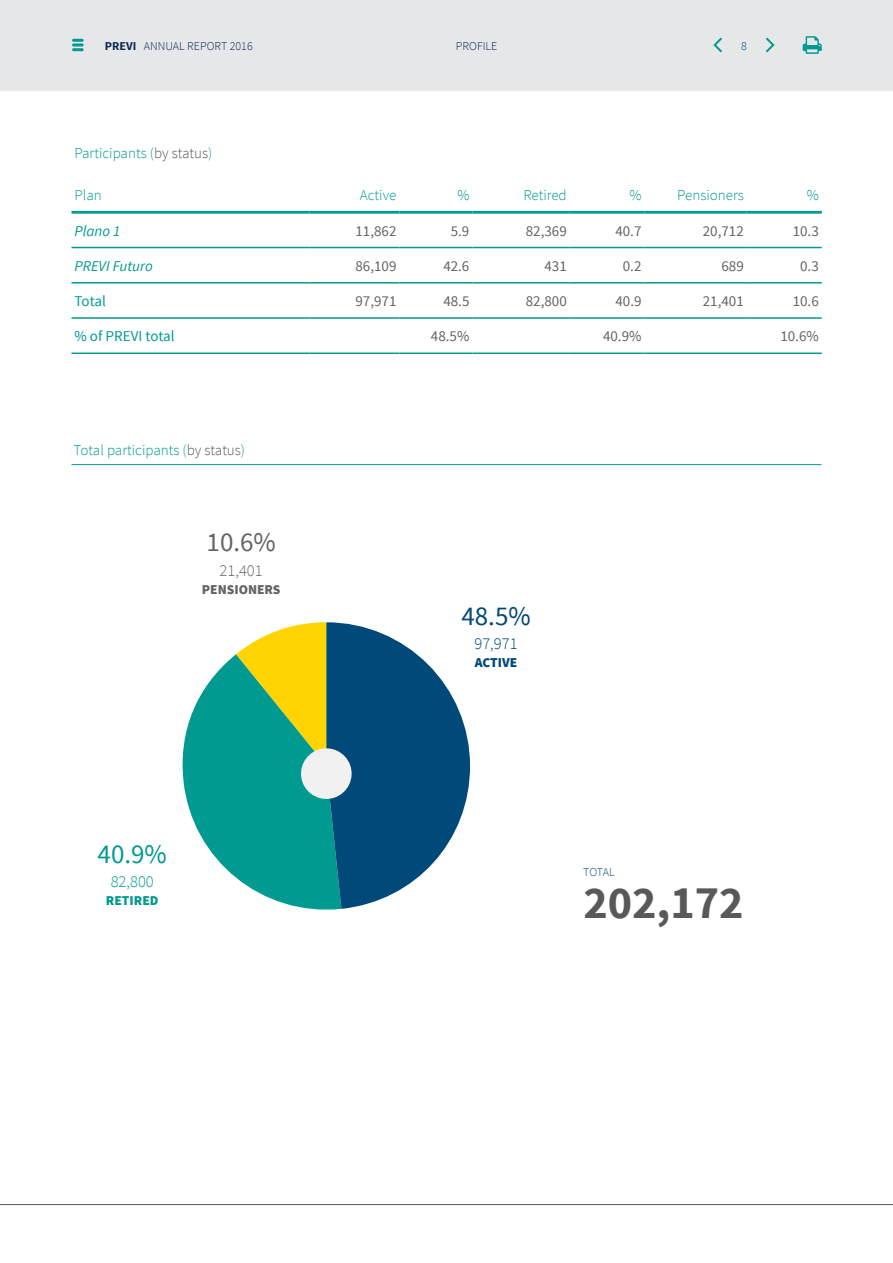
<style>
.page{position:relative;width:893px;height:1263px;background:#fff}
.page>*{position:absolute;margin:0;border:0;box-sizing:border-box;transform-origin:0 0}
.t1{font:700 46.2px "Source Sans Pro";color:#58595b}
.t2{font:27px "Source Sans Pro";color:#636466}
.t3{font:27px "Source Sans Pro";color:#004978}
.t4{font:27px "Source Sans Pro";color:#009a91}
.t5{font:300 16.5px "Source Sans Pro";color:#636466}
.t6{font:300 16.5px "Source Sans Pro";color:#004978}
.t7{font:300 16.5px "Source Sans Pro";color:#009a91}
.t8{font:15px "Source Sans Pro";color:#636466}
.t9{font:300 15px "Source Sans Pro";color:#009a91}
.t10{font:15px "Source Sans Pro";color:#009a91}
.t11{font:italic 15px "Source Sans Pro";color:#009a91}
.t12{font:900 13.5px "Source Sans Pro";color:#636466}
.t13{font:900 13.5px "Source Sans Pro";color:#009a91}
.t14{font:900 13.5px "Source Sans Pro";color:#004978}
.t15{font:300 12px "Source Sans Pro";color:#0a2a50}
.t16{font:300 12px "Source Sans Pro";color:#004978}
.s1{font-weight:700}
.s2{color:#58595b}
</style>
<div class="page">
<div style="left:0;top:0;width:893px;height:90px;background:#e6e7e8"></div>
<svg style="left:766px;top:38px;width:8px;height:14px"></svg>
<svg style="left:713px;top:38px;width:9px;height:14px"></svg>
<svg style="left:803px;top:36px;width:19px;height:18px"></svg>
<svg style="left:74px;top:39px;width:8px;height:12px"></svg>
<hr style="left:0;top:1204px;width:893px;height:1px;background:#58595b">
<hr style="left:71px;top:464px;width:750px;height:1px;background:#009a91">
<hr style="left:71px;top:211px;width:239px;height:3px;background:#009a91">
<hr style="left:310px;top:211px;width:89px;height:3px;background:#009a91">
<hr style="left:399px;top:211px;width:73px;height:3px;background:#009a91">
<hr style="left:472px;top:211px;width:98px;height:3px;background:#009a91">
<hr style="left:570px;top:211px;width:74px;height:3px;background:#009a91">
<hr style="left:644px;top:211px;width:103px;height:3px;background:#009a91">
<hr style="left:747px;top:211px;width:75px;height:3px;background:#009a91">
<hr style="left:71px;top:247px;width:239px;height:1px;background:#009a91">
<hr style="left:310px;top:247px;width:89px;height:1px;background:#009a91">
<hr style="left:399px;top:247px;width:73px;height:1px;background:#009a91">
<hr style="left:472px;top:247px;width:98px;height:1px;background:#009a91">
<hr style="left:570px;top:247px;width:74px;height:1px;background:#009a91">
<hr style="left:644px;top:247px;width:103px;height:1px;background:#009a91">
<hr style="left:747px;top:247px;width:75px;height:1px;background:#009a91">
<hr style="left:71px;top:282px;width:239px;height:2px;background:#009a91">
<hr style="left:310px;top:282px;width:89px;height:2px;background:#009a91">
<hr style="left:399px;top:282px;width:73px;height:2px;background:#009a91">
<hr style="left:472px;top:282px;width:98px;height:2px;background:#009a91">
<hr style="left:570px;top:282px;width:74px;height:2px;background:#009a91">
<hr style="left:644px;top:282px;width:103px;height:2px;background:#009a91">
<hr style="left:747px;top:282px;width:75px;height:2px;background:#009a91">
<hr style="left:71px;top:317px;width:239px;height:2px;background:#009a91">
<hr style="left:310px;top:317px;width:89px;height:2px;background:#009a91">
<hr style="left:399px;top:317px;width:73px;height:2px;background:#009a91">
<hr style="left:472px;top:317px;width:98px;height:2px;background:#009a91">
<hr style="left:570px;top:317px;width:74px;height:2px;background:#009a91">
<hr style="left:644px;top:317px;width:103px;height:2px;background:#009a91">
<hr style="left:747px;top:317px;width:75px;height:2px;background:#009a91">
<hr style="left:71px;top:353px;width:239px;height:1px;background:#009a91">
<hr style="left:310px;top:353px;width:89px;height:1px;background:#009a91">
<hr style="left:399px;top:353px;width:73px;height:1px;background:#009a91">
<hr style="left:472px;top:353px;width:98px;height:1px;background:#009a91">
<hr style="left:570px;top:353px;width:74px;height:1px;background:#009a91">
<hr style="left:644px;top:353px;width:103px;height:1px;background:#009a91">
<hr style="left:747px;top:353px;width:75px;height:1px;background:#009a91">
<svg style="left:182px;top:622px;width:288px;height:288px"></svg>
<p class="t15" style="left:105px;top:38px;width:149px"><span class="s1">PREVI</span> Annual Report 2016</p>
<p class="t15" style="left:456px;top:38px;width:27px">Profile</p>
<p class="t16" style="left:741px;top:38px;width:7px">8</p>
<p class="t9" style="left:74px;top:144px;width:139px">Participants (<span class="s2">by status</span>)</p>
<p class="t9" style="left:74px;top:186px;width:29px">Plan</p>
<p class="t9" style="left:360px;top:186px;width:38px">Active</p>
<p class="t9" style="left:457px;top:186px;width:14px">%</p>
<p class="t9" style="left:523px;top:186px;width:45px">Retired</p>
<p class="t9" style="left:629px;top:186px;width:14px">%</p>
<p class="t9" style="left:677px;top:186px;width:68px">Pensioners</p>
<p class="t9" style="left:807px;top:186px;width:14px">%</p>
<p class="t11" style="left:75px;top:221px;width:47px">Plano 1</p>
<p class="t8" style="left:355px;top:221px;width:43px">11,862</p>
<p class="t8" style="left:451px;top:221px;width:20px">5.9</p>
<p class="t8" style="left:526px;top:221px;width:43px">82,369</p>
<p class="t8" style="left:615px;top:221px;width:28px">40.7</p>
<p class="t8" style="left:703px;top:221px;width:43px">20,712</p>
<p class="t8" style="left:793px;top:221px;width:28px">10.3</p>
<p class="t11" style="left:75px;top:257px;width:80px">PREVI Futuro</p>
<p class="t8" style="left:355px;top:256px;width:43px">86,109</p>
<p class="t8" style="left:443px;top:256px;width:28px">42.6</p>
<p class="t8" style="left:544px;top:256px;width:24px">431</p>
<p class="t8" style="left:623px;top:256px;width:20px">0.2</p>
<p class="t8" style="left:721px;top:256px;width:24px">689</p>
<p class="t8" style="left:800px;top:256px;width:20px">0.3</p>
<p class="t10" style="left:75px;top:292px;width:33px">Total</p>
<p class="t8" style="left:355px;top:292px;width:43px">97,971</p>
<p class="t8" style="left:443px;top:292px;width:28px">48.5</p>
<p class="t8" style="left:526px;top:292px;width:43px">82,800</p>
<p class="t8" style="left:615px;top:292px;width:28px">40.9</p>
<p class="t8" style="left:703px;top:292px;width:43px">21,401</p>
<p class="t8" style="left:793px;top:292px;width:28px">10.6</p>
<p class="t10" style="left:75px;top:327px;width:102px">% of PREVI total</p>
<p class="t8" style="left:431px;top:327px;width:40px">48.5%</p>
<p class="t8" style="left:603px;top:327px;width:40px">40.9%</p>
<p class="t8" style="left:780px;top:327px;width:40px">10.6%</p>
<p class="t9" style="left:74px;top:441px;width:173px">Total participants (<span class="s2">by status</span>)</p>
<h2 class="t2" style="left:207px;top:526px;width:71px">10.6%</h2>
<p class="t5" style="left:220px;top:560px;width:45px">21,401</p>
<p class="t12" style="left:202px;top:581px;width:80px">PENSIONERS</p>
<h2 class="t4" style="left:98px;top:837px;width:71px">40.9%</h2>
<p class="t7" style="left:111px;top:871px;width:45px">82,800</p>
<p class="t13" style="left:106px;top:892px;width:54px">RETIRED</p>
<h2 class="t3" style="left:461px;top:599px;width:71px">48.5%</h2>
<p class="t6" style="left:474px;top:634px;width:45px">97,971</p>
<p class="t14" style="left:475px;top:654px;width:44px">ACTIVE</p>
<p class="t16" style="left:583px;top:864px;width:21px">Total</p>
<h1 class="t1" style="left:583px;top:873px;width:162px">202,172</h1>
</div>
